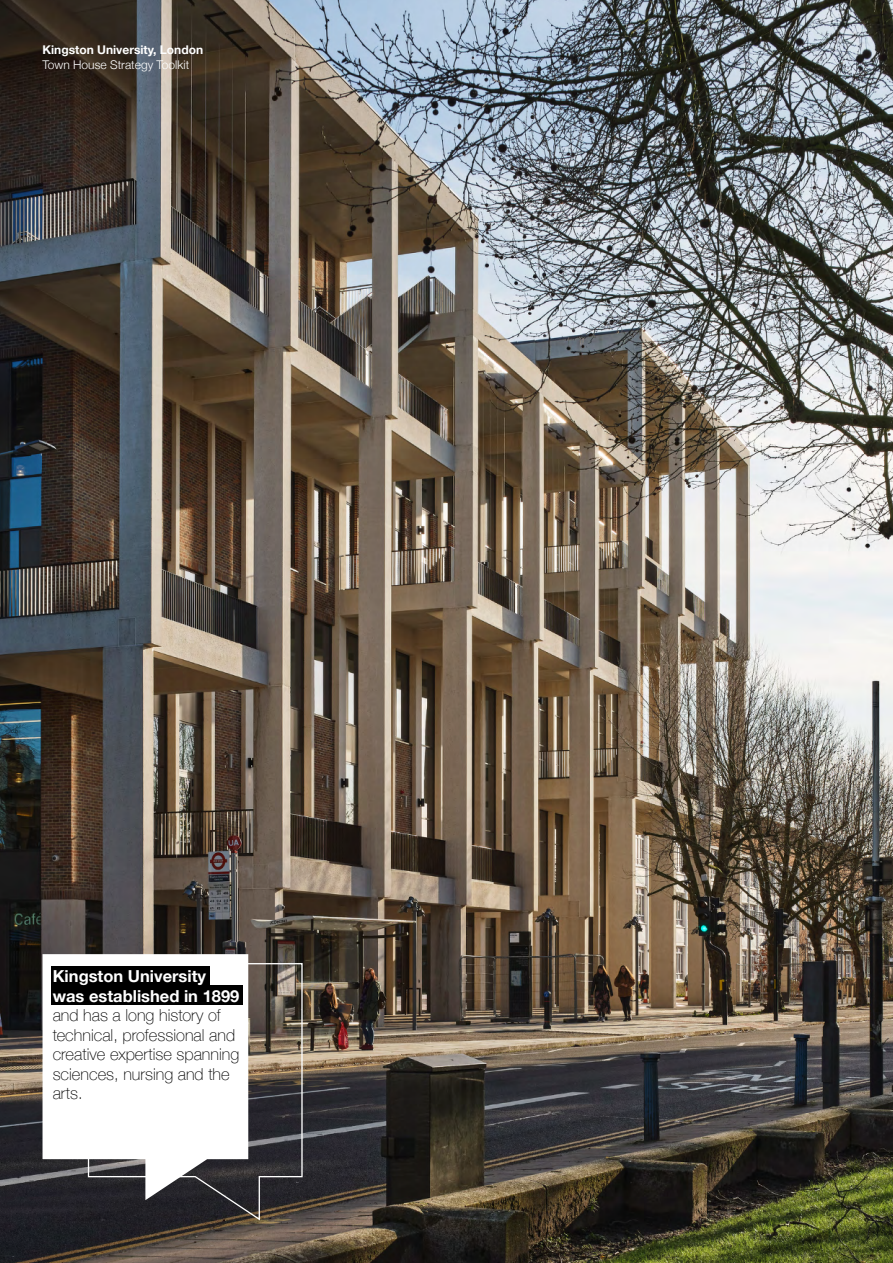
<style>
.page{position:relative;width:893px;height:1263px;background:#fff}
.page>*{position:absolute;margin:0;border:0;box-sizing:border-box;transform-origin:0 0}
.t1{font:100 16.5px/19.5px "Helvetica Neue";color:#000}
.t2{font:700 12px "Helvetica Neue";color:#fff}
.t3{font:300 12px "Helvetica Neue";color:#fff}
.s1{font-weight:700;color:#fff}
</style>
<div class="page">
<img style="left:0;top:0;width:893px;height:1263px">
<svg style="left:87px;top:962px;width:216px;height:260px;background:#4c4643"></svg>
<svg style="left:43px;top:954px;width:205px;height:246px"></svg>
<div style="left:51px;top:966px;width:159px;height:22px;background:#000"></div>
<div style="left:51px;top:986px;width:191px;height:19px;background:#000"></div>
<p class="t2" style="left:43px;top:41px;width:162px">Kingston University, London</p>
<p class="t3" style="left:43px;top:55px;width:148px">Town House Strategy Toolkit</p>
<p class="t1" style="left:53px;top:966px;width:188px"><span class="s1">Kingston University was established in 1899 </span>and has a long history of technical, professional and creative expertise spanning sciences, nursing and the arts.</p>
</div>
